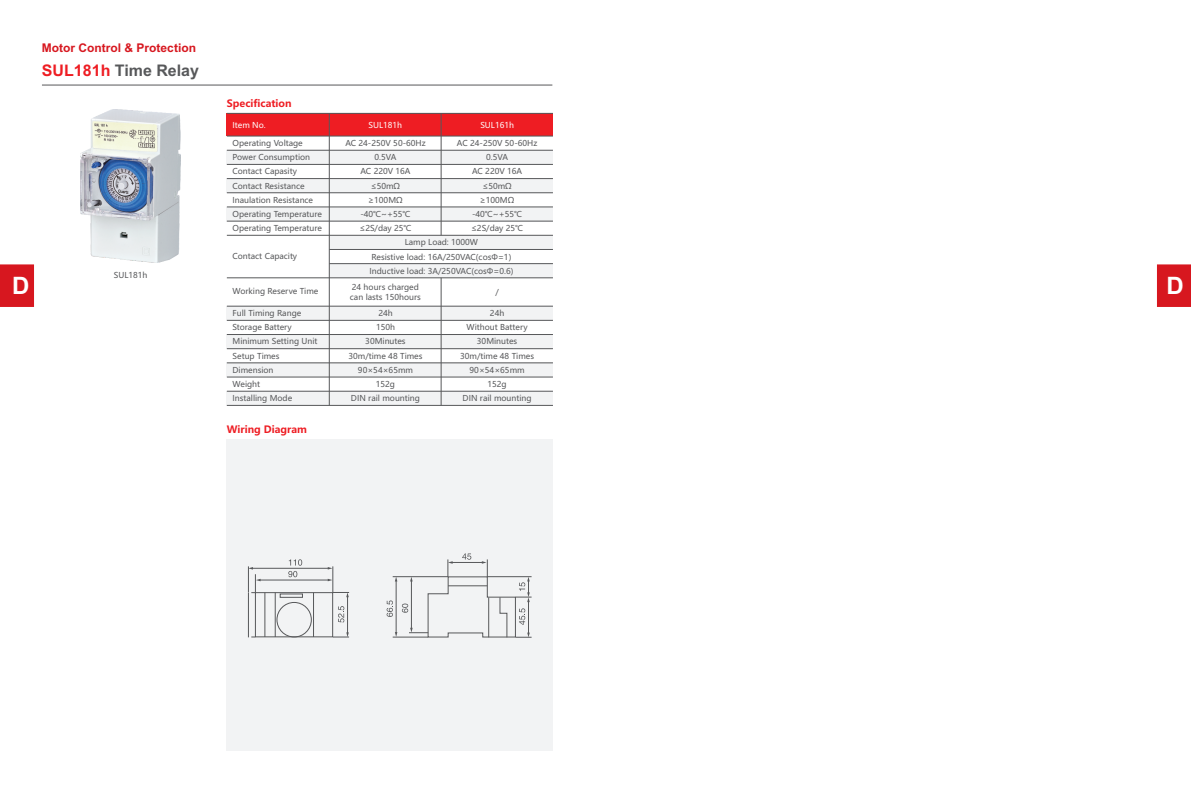
<style>
.page{position:relative;width:1191px;height:808px;background:#fff}
.page>*{position:absolute;margin:0;border:0;box-sizing:border-box;transform-origin:0 0}
.t1{font:700 24px "Arial";color:#fff}
.t2{font:700 16px "Arial";color:#57585a}
.t3{font:700 12px "Arial";color:#d7171f}
.t4{font:700 10px "Microsoft Ya Hei";color:#ee1d23}
.t5{font:8px/14.2px "Microsoft Ya Hei";color:#57585a;text-align:center}
.t6{font:8px "Microsoft Ya Hei";color:#fff}
.s1{color:#ee1d23}
</style>
<div class="page">
<div style="left:1157px;top:264px;width:34px;height:43px;background:#d7171f"></div>
<div style="left:0;top:264px;width:34px;height:43px;background:#d7171f"></div>
<div style="left:227px;top:113px;width:326px;height:23px;background:#ee1d23"></div>
<div style="left:227px;top:150px;width:326px;height:14px;background:#f2f3f4"></div>
<div style="left:329px;top:235px;width:224px;height:14px;background:#f2f3f4"></div>
<div style="left:329px;top:264px;width:224px;height:14px;background:#f2f3f4"></div>
<div style="left:227px;top:306px;width:326px;height:14px;background:#f2f3f4"></div>
<div style="left:227px;top:334px;width:326px;height:15px;background:#f2f3f4"></div>
<div style="left:227px;top:363px;width:326px;height:14px;background:#f2f3f4"></div>
<div style="left:227px;top:391px;width:326px;height:14px;background:#f2f3f4"></div>
<div style="left:227px;top:179px;width:326px;height:14px;background:#f2f3f4"></div>
<div style="left:227px;top:207px;width:326px;height:14px;background:#f2f3f4"></div>
<hr style="left:227px;top:136px;width:326px;height:1px;background:#57585a">
<hr style="left:227px;top:178px;width:326px;height:1px;background:#57585a">
<hr style="left:227px;top:193px;width:326px;height:1px;background:#57585a">
<hr style="left:227px;top:207px;width:326px;height:1px;background:#57585a">
<hr style="left:227px;top:221px;width:326px;height:1px;background:#57585a">
<hr style="left:329px;top:249px;width:224px;height:1px;background:#57585a">
<hr style="left:227px;top:278px;width:326px;height:1px;background:#57585a">
<hr style="left:227px;top:320px;width:326px;height:1px;background:#57585a">
<hr style="left:227px;top:235px;width:326px;height:1px;background:#57585a">
<hr style="left:329px;top:263px;width:224px;height:1px;background:#57585a">
<hr style="left:227px;top:306px;width:326px;height:1px;background:#57585a">
<hr style="left:227px;top:334px;width:326px;height:1px;background:#57585a">
<hr style="left:227px;top:363px;width:326px;height:1px;background:#57585a">
<hr style="left:227px;top:391px;width:326px;height:1px;background:#57585a">
<hr style="left:227px;top:348px;width:326px;height:1px;background:#57585a">
<hr style="left:227px;top:377px;width:326px;height:1px;background:#57585a">
<hr style="left:227px;top:150px;width:326px;height:1px;background:#57585a">
<hr style="left:227px;top:164px;width:326px;height:1px;background:#57585a">
<hr style="left:227px;top:405px;width:326px;height:1px;background:#57585a">
<hr style="left:329px;top:113px;width:1px;height:292px;background:#57585a">
<hr style="left:441px;top:113px;width:1px;height:122px;background:#57585a">
<div style="left:227px;top:439px;width:326px;height:312px;background:#f2f3f4"></div>
<hr style="left:252px;top:568px;width:77px;height:1px;background:#57585a">
<hr style="left:347px;top:596px;width:1px;height:37px;background:#57585a">
<svg style="left:338px;top:606px;width:6px;height:17px"></svg>
<hr style="left:260px;top:580px;width:69px;height:1px;background:#57585a">
<svg style="left:288px;top:559px;width:14px;height:18px"></svg>
<svg style="left:333px;top:632px;width:16px;height:6px"></svg>
<svg style="left:328px;top:566px;width:21px;height:31px"></svg>
<hr style="left:248px;top:593px;width:1px;height:44px;background:#57585a">
<div style="left:277px;top:602px;width:34px;height:35px;border:1px solid #57585a;border-radius:50%"></div>
<hr style="left:313px;top:592px;width:1px;height:45px;background:#57585a">
<hr style="left:275px;top:592px;width:1px;height:45px;background:#57585a">
<hr style="left:265px;top:592px;width:1px;height:45px;background:#57585a">
<div style="left:255px;top:592px;width:78px;height:45px;border:1px solid #57585a"></div>
<svg style="left:248px;top:566px;width:12px;height:27px"></svg>
<svg style="left:386px;top:553px;width:145px;height:85px"></svg>
<hr style="left:393px;top:637px;width:35px;height:1px;background:#57585a">
<hr style="left:393px;top:576px;width:55px;height:1px;background:#57585a">
<hr style="left:441px;top:278px;width:1px;height:127px;background:#57585a">
<img style="left:80px;top:109px;width:101px;height:153px">
<hr style="left:42px;top:85px;width:510px;height:1px;background:#57585a">
<hr style="left:227px;top:113px;width:326px;height:1px;background:#57585a">
<h3 class="t3" style="left:42px;top:43px;width:155px">Motor Control &amp; Protection</h3>
<h2 class="t2" style="left:42px;top:65px;width:159px"><span class="s1">SUL181h</span> Time Relay</h2>
<p class="t4" style="left:227px;top:99px;width:66px">Specification</p>
<p class="t6" style="left:232px;top:121px;width:35px">Item No.</p>
<p class="t5" style="left:232px;top:137px;width:91px;text-align:left">Operating Voltage<br>Power Consumption<br>Contact Capasity<br>Contact Resistance<br>Inaulation Resistance<br>Operating Temperature<br>Operating Temperature</p>
<p class="t5" style="left:232px;top:250px;width:66px">Contact Capacity</p>
<p class="t6" style="left:368px;top:121px;width:35px">SUL181h</p>
<p class="t5" style="left:345px;top:137px;width:82px">AC 24-250V 50-60Hz<br>0.5VA<br>AC 220V 16A ≤50mΩ<br>≥100MΩ -40℃~+55℃ ≤2S/day 25℃</p>
<p class="t6" style="left:480px;top:121px;width:35px">SUL161h</p>
<p class="t5" style="left:457px;top:137px;width:82px">AC 24-250V 50-60Hz<br>0.5VA<br>AC 220V 16A ≤50mΩ<br>≥100MΩ -40℃~+55℃ ≤2S/day 25℃</p>
<p class="t5" style="left:369px;top:236px;width:146px">Lamp Load: 1000W<br>Resistive load: 16A/250VAC(cosΦ=1)<br>Inductive load: 3A/250VAC(cosΦ=0.6)</p>
<p class="t5" style="left:350px;top:283px;width:72px;line-height:9.5px;text-align:left">24 hours charged can lasts 150hours</p>
<p class="t5" style="left:114px;top:268px;width:35px">SUL181h</p>
<h1 class="t1" style="left:12px;top:277px;width:19px">D</h1>
<h1 class="t1" style="left:1166px;top:277px;width:19px">D</h1>
<p class="t5" style="left:232px;top:285px;width:87px">Working Reserve Time</p>
<p class="t5" style="left:495px;top:285px;width:5px">/</p>
<p class="t5" style="left:232px;top:307px;width:86px;text-align:left">Full Timing Range<br>Storage Battery<br>Minimum Setting Unit<br>Setup Times<br>Dimension<br>Weight<br>Installing Mode</p>
<p class="t4" style="left:227px;top:425px;width:82px">Wiring Diagram</p>
<p class="t5" style="left:348px;top:307px;width:76px">24h<br>150h<br>30Minutes<br>30m/time 48 Times<br>90×54×65mm<br>152g<br>DIN rail mounting</p>
<p class="t5" style="left:460px;top:307px;width:76px">24h<br>Without Battery<br>30Minutes<br>30m/time 48 Times<br>90×54×65mm<br>152g<br>DIN rail mounting</p>
</div>
